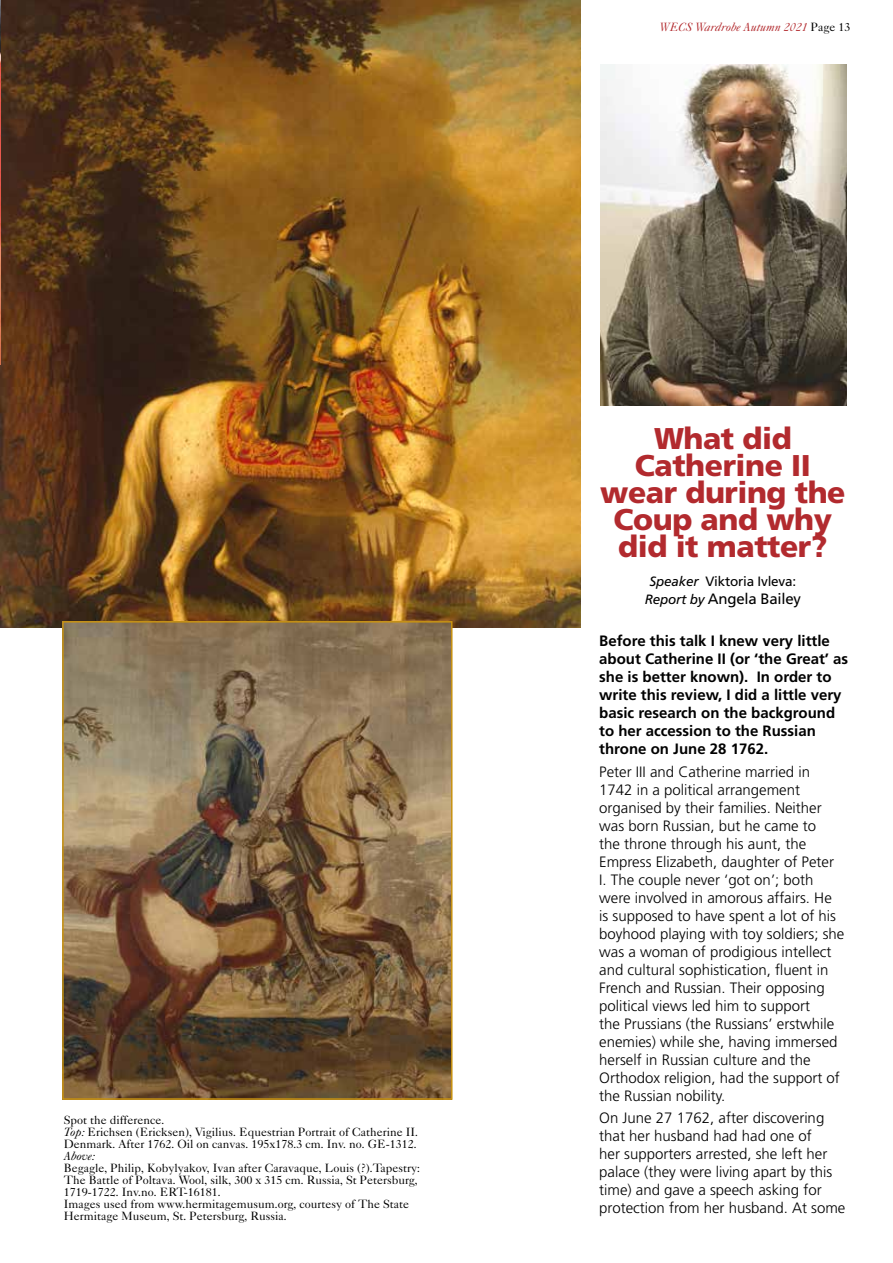
<style>
.page{position:relative;width:893px;height:1263px;background:#fff}
.page>*{position:absolute;margin:0;border:0;box-sizing:border-box;transform-origin:0 0}
.t1{font:900 30px/27px "Frutiger";letter-spacing:-.015em;color:#b22a2e;text-align:center}
.t2{font:300 15px/18px "Frutiger";color:#000}
.t3{font:700 15px/18px "Frutiger";color:#000}
.t4{font:15px "Frutiger";letter-spacing:-.015em;color:#000}
.t5{font:13.5px "Frutiger";letter-spacing:-.015em;color:#000}
.t6{font:12px/12px "Caslon Five Forty";color:#000}
.t7{font:italic 12px "Caslon Five Forty";color:#b22a2e}
.t8{font:italic 12px "Caslon Five Forty";color:#000}
.s1{font-style:italic}
.s2{font-style:normal;color:#000}
.s3{font-style:italic;font-size:13.5px}
</style>
<div class="page">
<img style="left:0;top:0;width:580px;height:628px">
<img style="left:0;top:0;width:1px;height:364px">
<img style="left:600px;top:65px;width:247px;height:340px">
<img style="left:65px;top:624px;width:385px;height:473px">
<div style="left:62px;top:621px;width:391px;height:479px;border:2px solid #c89211"></div>
<p class="t6" style="left:64px;top:1113px;width:356px">Spot the difference.<br><span class="s1">Top:</span> Erichsen (Ericksen), Vigilius. Equestrian Portrait of Catherine II.<br>Denmark. After 1762. Oil on canvas. 195x178.3 cm. Inv. no. GE-1312.</p>
<p class="t8" style="left:64px;top:1149px;width:32px">Above:</p>
<p class="t6" style="left:64px;top:1161px;width:358px">Begagle, Philip, Kobylyakov, Ivan after Caravaque, Louis (?).Tapestry:<br>The Battle of Poltava. Wool, silk, 300 x 315 cm. Russia, St Petersburg, 1719-1722. Inv.no. ERT-16181.<br>Images used from www.hermitagemusum.org, courtesy of The State Hermitage Museum, St. Petersburg, Russia.</p>
<p class="t7" style="left:660px;top:19px;width:192px">WECS Wardrobe Autumn 2021 <span class="s2">Page 13</span></p>
<h1 class="t1" style="left:600px;top:425px;width:247px">What did<br>Catherine II wear during the<br>Coup and why did it matter?</h1>
<p class="t5" style="left:650px;top:573px;width:148px"><span class="s1">Speaker</span> Viktoria Ivleva:</p>
<p class="t4" style="left:645px;top:590px;width:158px"><span class="s3">Report by</span> Angela Bailey</p>
<p class="t3" style="left:599px;top:632px;width:250px">Before this talk I knew very little about Catherine II (or ‘the Great’ as she is better known). In order to write this review, I did a little very basic research on the background to her accession to the Russian throne on June 28 1762.</p>
<p class="t2" style="left:599px;top:762px;width:247px">Peter III and Catherine married in 1742 in a political arrangement organised by their families. Neither was born Russian, but he came to<br>the throne through his aunt, the Empress Elizabeth, daughter of Peter I. The couple never ‘got on’; both were involved in amorous affairs. He is supposed to have spent a lot of his boyhood playing with toy soldiers; she was a woman of prodigious intellect and cultural sophistication, fluent in French and Russian. Their opposing political views led him to support<br>the Prussians (the Russians’ erstwhile enemies) while she, having immersed herself in Russian culture and the Orthodox religion, had the support of the Russian nobility.</p>
<p class="t2" style="left:599px;top:1108px;width:248px">On June 27 1762, after discovering that her husband had had one of<br>her supporters arrested, she left her palace (they were living apart by this time) and gave a speech asking for protection from her husband. At some</p>
</div>
